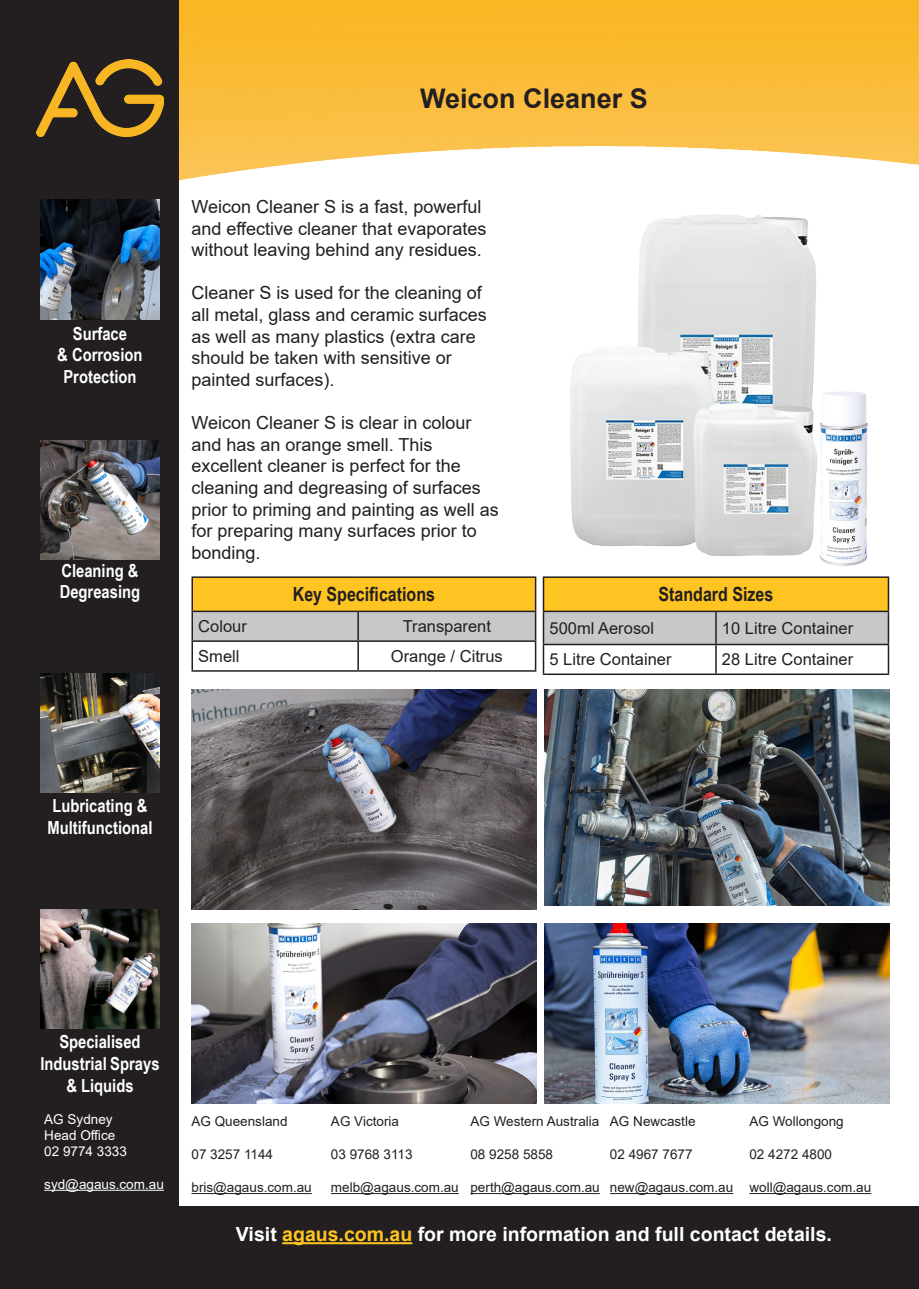
<style>
.page{position:relative;width:919px;height:1289px;background:#fff}
.page>*{position:absolute;margin:0;border:0;box-sizing:border-box;transform-origin:0 0}
.t1{font:700 27px "Arial";color:#231f20}
.t2{font:700 19.5px "Arial";color:#fff}
.t3{font:700 19.5px "Arial Narrow";color:#231f20}
.t4{font:18px/21.6px "Arial";color:#231f20}
.t5{font:700 18px/21.6px "Arial Narrow";color:#fff}
.t6{font:16.5px "Arial";color:#231f20}
.t7{font:13.5px "Arial";color:#231f20}
.t8{font:13.5px "Arial";color:#fff}
.s1{color:#fec422}
</style>
<div class="page">
<img style="left:179px;top:0;width:739px;height:181px">
<div style="left:0;top:0;width:179px;height:1288px;background:#231f20"></div>
<div style="left:0;top:1206px;width:918px;height:82px;background:#231f20"></div>
<hr style="left:191px;top:1192px;width:121px;height:1px;background:#231f20">
<hr style="left:470px;top:1192px;width:129px;height:1px;background:#231f20">
<hr style="left:331px;top:1192px;width:128px;height:1px;background:#231f20">
<hr style="left:610px;top:1192px;width:123px;height:1px;background:#231f20">
<hr style="left:749px;top:1192px;width:122px;height:1px;background:#231f20">
<hr style="left:44px;top:1189px;width:120px;height:1px;background:#fff">
<img style="left:36px;top:59px;width:128px;height:77px">
<hr style="left:282px;top:1242px;width:130px;height:2px;background:#fec422">
<img style="left:570px;top:214px;width:298px;height:352px">
<div style="left:192px;top:577px;width:343px;height:34px;background:#fec422"></div>
<hr style="left:191px;top:576px;width:167px;height:2px;background:#231f20">
<hr style="left:191px;top:578px;width:2px;height:32px;background:#231f20">
<hr style="left:358px;top:576px;width:178px;height:2px;background:#231f20">
<hr style="left:535px;top:578px;width:1px;height:32px;background:#231f20">
<hr style="left:191px;top:610px;width:167px;height:2px;background:#231f20">
<hr style="left:358px;top:610px;width:178px;height:2px;background:#231f20">
<hr style="left:191px;top:642px;width:2px;height:28px;background:#231f20">
<svg style="left:193px;top:611px;width:343px;height:59px"></svg>
<hr style="left:191px;top:612px;width:2px;height:28px;background:#231f20">
<hr style="left:191px;top:640px;width:167px;height:2px;background:#231f20">
<hr style="left:191px;top:670px;width:167px;height:1px;background:#231f20">
<hr style="left:358px;top:670px;width:178px;height:1px;background:#231f20">
<div style="left:543px;top:577px;width:345px;height:34px;background:#fec422"></div>
<hr style="left:542px;top:576px;width:174px;height:2px;background:#231f20">
<hr style="left:542px;top:578px;width:2px;height:32px;background:#231f20">
<hr style="left:716px;top:576px;width:173px;height:2px;background:#231f20">
<hr style="left:887px;top:578px;width:2px;height:32px;background:#231f20">
<hr style="left:542px;top:610px;width:174px;height:2px;background:#231f20">
<hr style="left:716px;top:610px;width:173px;height:2px;background:#231f20">
<hr style="left:542px;top:645px;width:2px;height:28px;background:#231f20">
<svg style="left:543px;top:612px;width:344px;height:61px"></svg>
<hr style="left:887px;top:645px;width:2px;height:28px;background:#231f20">
<hr style="left:715px;top:612px;width:1px;height:31px;background:#231f20">
<hr style="left:716px;top:643px;width:173px;height:2px;background:#231f20">
<hr style="left:887px;top:612px;width:2px;height:31px;background:#231f20">
<hr style="left:542px;top:612px;width:2px;height:31px;background:#231f20">
<hr style="left:542px;top:643px;width:174px;height:2px;background:#231f20">
<hr style="left:542px;top:673px;width:174px;height:2px;background:#231f20">
<hr style="left:716px;top:673px;width:173px;height:2px;background:#231f20">
<img style="left:544px;top:923px;width:345px;height:180px">
<img style="left:544px;top:689px;width:345px;height:216px">
<img style="left:191px;top:923px;width:345px;height:180px">
<img style="left:191px;top:689px;width:345px;height:220px">
<img style="left:40px;top:673px;width:119px;height:119px">
<img style="left:40px;top:909px;width:119px;height:119px">
<img style="left:40px;top:200px;width:119px;height:119px">
<img style="left:40px;top:440px;width:119px;height:119px">
<p class="t5" style="left:57px;top:321px;width:87px;text-align:center">Surface<br>&amp; Corrosion<br>Protection</p>
<p class="t5" style="left:60px;top:559px;width:82px">Cleaning &amp;<br>Degreasing</p>
<p class="t1" style="left:420px;top:79px;width:229px">Weicon Cleaner S</p>
<p class="t4" style="left:191px;top:196px;width:296px">Weicon Cleaner S is a fast, powerful and effective cleaner that evaporates without leaving behind any residues.</p>
<p class="t4" style="left:191px;top:282px;width:297px">Cleaner S is used for the cleaning of all metal, glass and ceramic surfaces as well as many plastics (extra care should be taken with sensitive or painted surfaces).</p>
<p class="t4" style="left:191px;top:412px;width:309px">Weicon Cleaner S is clear in colour and has an orange smell. This excellent cleaner is perfect for the cleaning and degreasing of surfaces prior to priming and painting as well as for preparing many surfaces prior to bonding.</p>
<p class="t3" style="left:293px;top:579px;width:144px">Key Specifications</p>
<p class="t6" style="left:198px;top:615px;width:50px">Colour</p>
<p class="t6" style="left:402px;top:615px;width:90px">Transparent</p>
<p class="t6" style="left:198px;top:645px;width:43px">Smell</p>
<p class="t6" style="left:391px;top:645px;width:113px">Orange / Citrus</p>
<p class="t3" style="left:658px;top:579px;width:116px">Standard Sizes</p>
<p class="t6" style="left:549px;top:616px;width:106px">500ml Aerosol</p>
<p class="t6" style="left:722px;top:616px;width:133px">10 Litre Container</p>
<p class="t6" style="left:549px;top:648px;width:123px">5 Litre Container</p>
<p class="t6" style="left:722px;top:648px;width:133px">28 Litre Container</p>
<p class="t5" style="left:47px;top:794px;width:106px">Lubricating &amp;<br>Multifunctional</p>
<p class="t5" style="left:40px;top:1030px;width:121px;text-align:center">Specialised<br>Industrial Sprays &amp; Liquids</p>
<p class="t8" style="left:44px;top:1109px;width:70px">AG Sydney</p>
<p class="t8" style="left:44px;top:1126px;width:72px">Head Office</p>
<p class="t8" style="left:44px;top:1142px;width:84px">02 9774 3333</p>
<p class="t8" style="left:44px;top:1174px;width:121px">syd@agaus.com.au</p>
<p class="t7" style="left:191px;top:1111px;width:98px">AG Queensland</p>
<p class="t7" style="left:191px;top:1144px;width:83px">07 3257 1144</p>
<p class="t7" style="left:191px;top:1177px;width:122px">bris@agaus.com.au</p>
<p class="t7" style="left:331px;top:1111px;width:70px">AG Victoria</p>
<p class="t7" style="left:331px;top:1144px;width:83px">03 9768 3113</p>
<p class="t7" style="left:331px;top:1177px;width:129px">melb@agaus.com.au</p>
<p class="t7" style="left:470px;top:1111px;width:130px">AG Western Australia</p>
<p class="t7" style="left:470px;top:1144px;width:84px">08 9258 5858</p>
<p class="t7" style="left:470px;top:1177px;width:131px">perth@agaus.com.au</p>
<p class="t7" style="left:610px;top:1111px;width:87px">AG Newcastle</p>
<p class="t7" style="left:610px;top:1144px;width:84px">02 4967 7677</p>
<p class="t7" style="left:610px;top:1177px;width:125px">new@agaus.com.au</p>
<p class="t7" style="left:749px;top:1111px;width:96px">AG Wollongong</p>
<p class="t7" style="left:749px;top:1144px;width:84px">02 4272 4800</p>
<p class="t7" style="left:749px;top:1177px;width:123px">woll@agaus.com.au</p>
<p class="t2" style="left:236px;top:1220px;width:597px">Visit <span class="s1">agaus.com.au</span> for more information and full contact details.</p>
</div>
